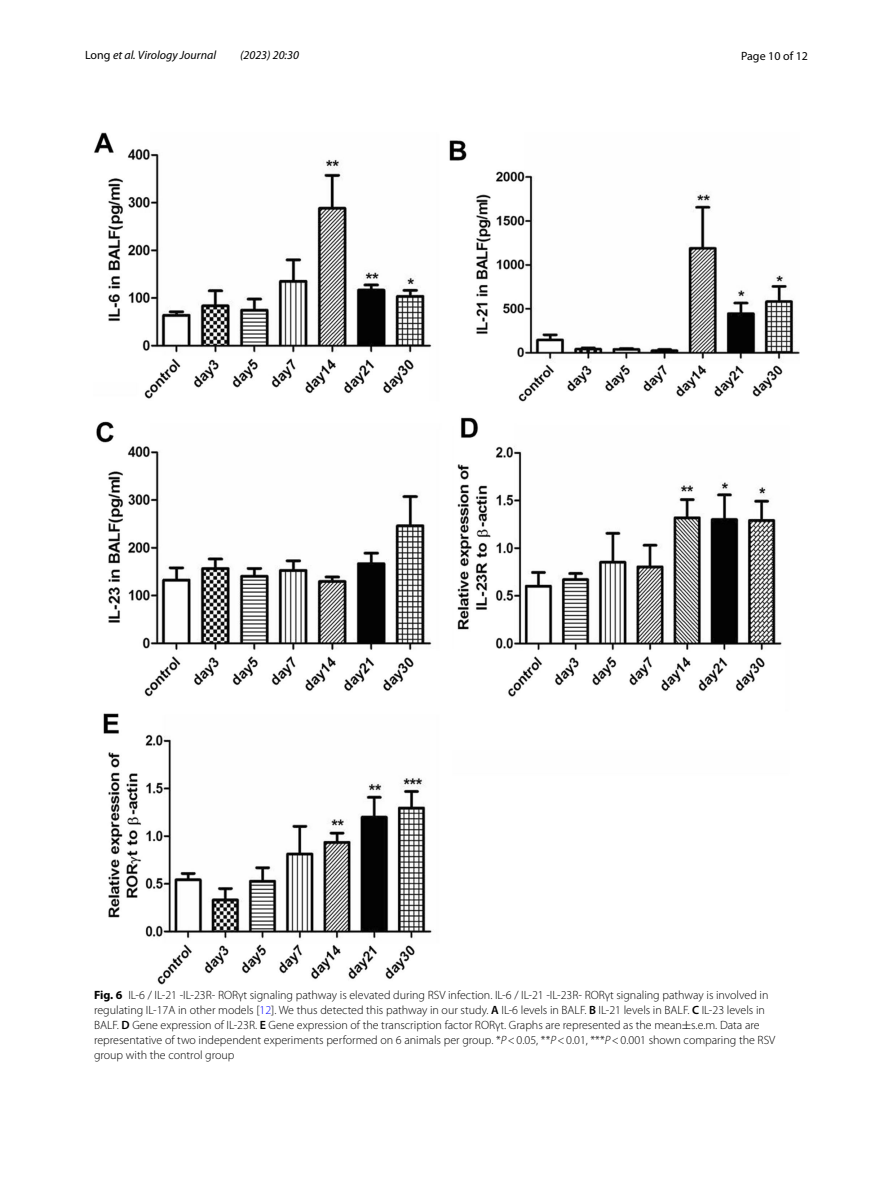
<style>
.page{position:relative;width:893px;height:1187px;background:#fff}
.page>*{position:absolute;margin:0;border:0;box-sizing:border-box;transform-origin:0 0}
.t1{font:300 12px/15px "Myriad Pro";color:#000}
.t2{font:italic 12px "Myriad Pro";color:#000}
.t3{font:12px "Myriad Pro";color:#000}
.s1{font-style:normal}
.s2{font-weight:700}
.s3{color:#00f}
.s4{font-weight:600}
.s5{font-family:"MTSY";font-weight:400}
.s6{font-style:italic}
</style>
<div class="page">
<img style="left:94px;top:133px;width:705px;height:851px">
<p class="t2" style="left:85px;top:48px;width:133px"><span class="s1">Long</span> et al. Virology Journal</p>
<p class="t2" style="left:240px;top:48px;width:60px">(2023) 20:30</p>
<p class="t3" style="left:741px;top:48px;width:68px">Page 10 of 12</p>
<p class="t1" style="left:94px;top:987px;width:683px"><span class="s2">Fig. 6</span> IL-6 / IL-21 -IL-23R- RORγt signaling pathway is elevated during RSV infection. IL-6 / IL-21 -IL-23R- RORγt signaling pathway is involved in regulating IL-17A in other models [<span class="s3">12</span>]. We thus detected this pathway in our study. <span class="s4">A</span> IL-6 levels in BALF. <span class="s4">B</span> IL-21 levels in BALF. <span class="s4">C</span> IL-23 levels in BALF. <span class="s4">D</span> Gene expression of IL-23R. <span class="s4">E</span> Gene expression of the transcription factor RORγt. Graphs are represented as the mean<span class="s5">±</span>s.e.m. Data are representative of two independent experiments performed on 6 animals per group. *<span class="s6">P</span>&lt;0.05, **<span class="s6">P</span>&lt;0.01, ***<span class="s6">P</span>&lt;0.001 shown comparing the RSV group with the control group</p>
</div>
